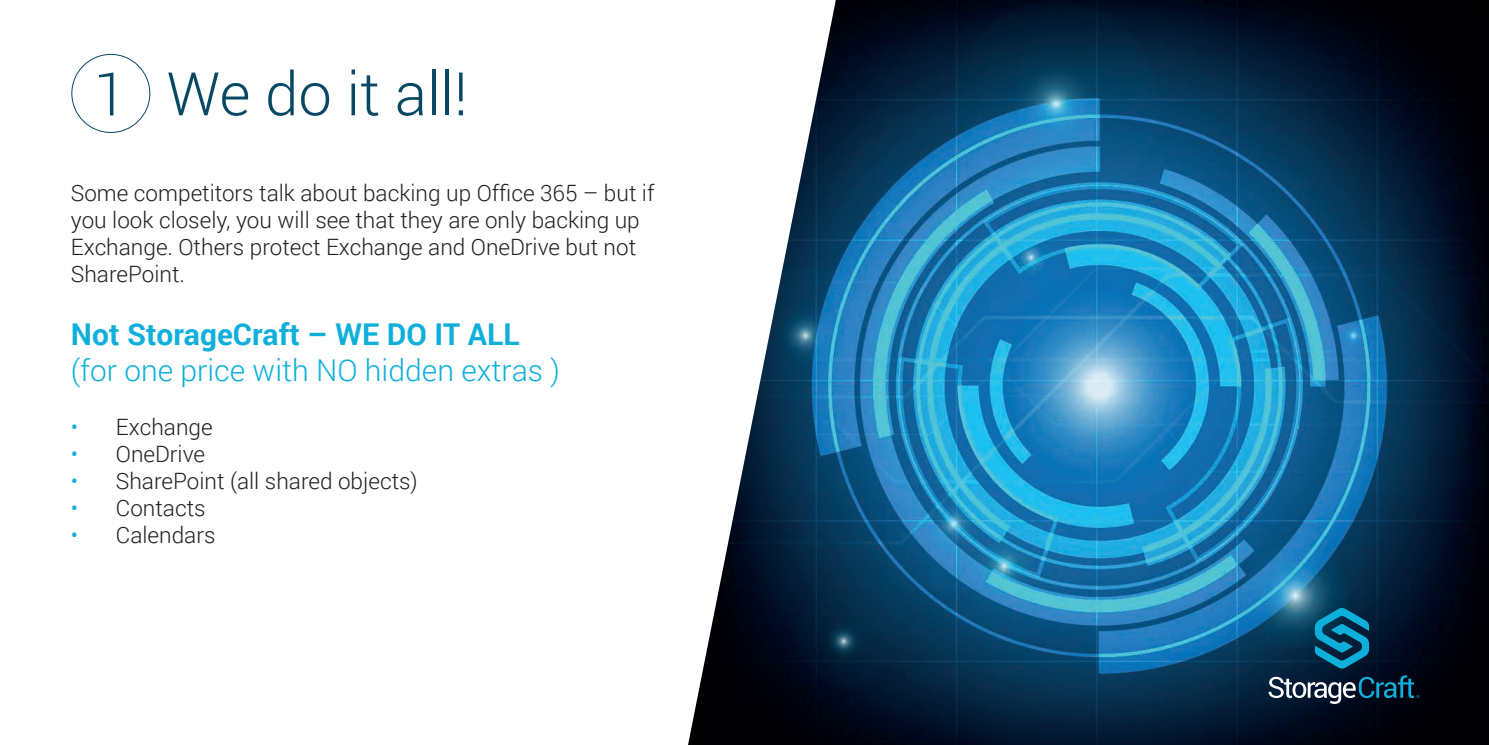
<style>
.page{position:relative;width:1489px;height:745px;background:#fff}
.page>*{position:absolute;margin:0;border:0;box-sizing:border-box;transform-origin:0 0}
.t1{font:300 60px "Roboto";color:#084865}
.t2{font:300 30px "Roboto";color:#0eb0db}
.t3{font:700 30px "Roboto";color:#0eb0db}
.t4{font:300 22.5px/27px "Roboto";color:#231f20}
.s1{color:#0eb0db}
</style>
<div class="page">
<div style="left:71px;top:54px;width:79px;height:79px;border:1px solid #084865;border-radius:50%"></div>
<img style="left:688px;top:0;width:800px;height:744px">
<svg style="left:1314px;top:607px;width:54px;height:61px;background:#086385"></svg>
<svg style="left:1268px;top:675px;width:151px;height:28px;background:#2c475a"></svg>
<h1 class="t1" style="left:94px;top:52px;width:375px">1 We do it all!</h1>
<p class="t4" style="left:71px;top:179px;width:585px">Some competitors talk about backing up Office 365 – but if you look closely, you will see that they are only backing up Exchange. Others protect Exchange and OneDrive but not SharePoint.</p>
<h2 class="t3" style="left:71px;top:313px;width:450px">Not StorageCraft – WE DO IT ALL</h2>
<h2 class="t2" style="left:71px;top:349px;width:490px">(for one price with NO hidden extras )</h2>
<p class="t4" style="left:71px;top:413px;width:143px"><span class="s1">•</span> Exchange</p>
<p class="t4" style="left:71px;top:440px;width:136px"><span class="s1">•</span> OneDrive</p>
<p class="t4" style="left:71px;top:467px;width:348px"><span class="s1">•</span> SharePoint (all shared objects)</p>
<p class="t4" style="left:71px;top:494px;width:136px"><span class="s1">•</span> Contacts</p>
<p class="t4" style="left:71px;top:521px;width:146px"><span class="s1">•</span> Calendars</p>
</div>
